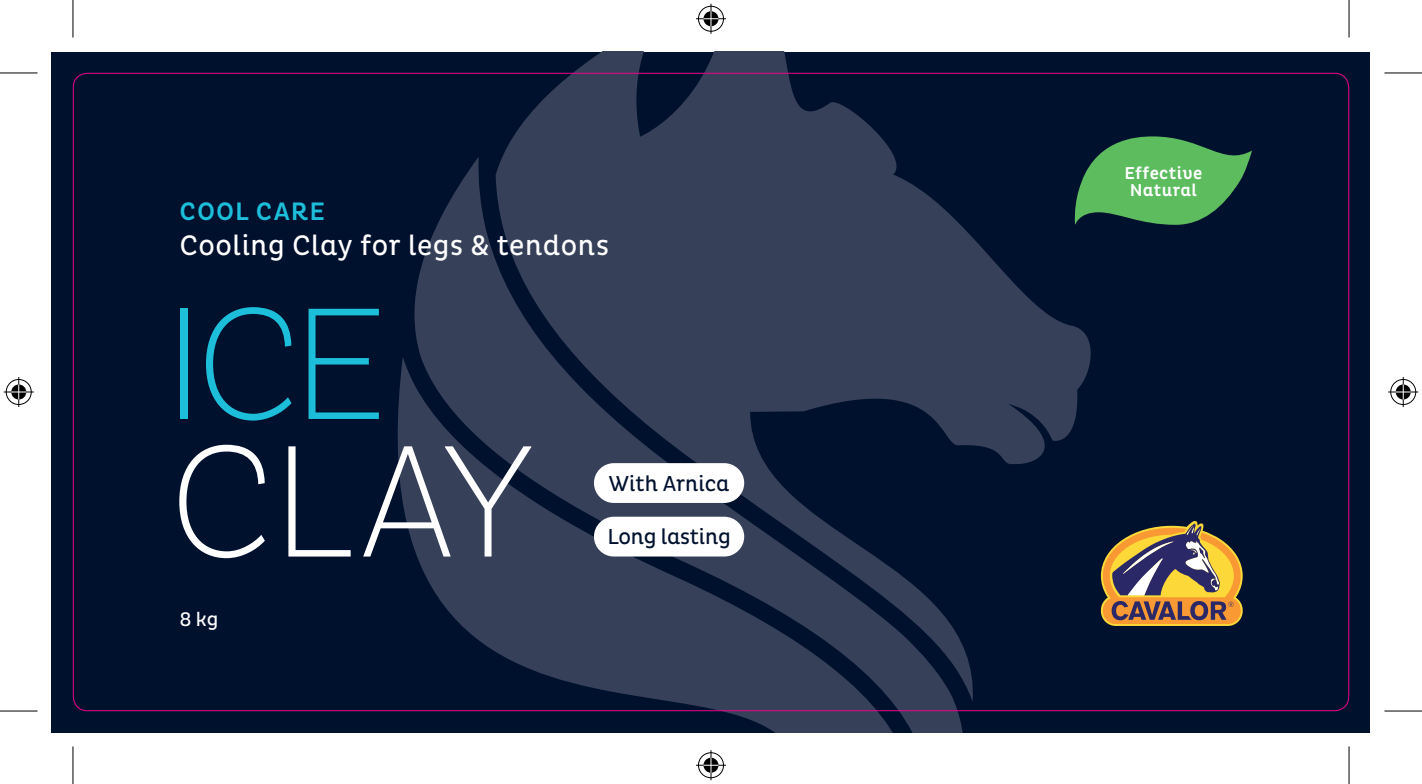
<style>
.page{position:relative;width:1422px;height:784px;background:#fff}
.page>*{position:absolute;margin:0;border:0;box-sizing:border-box;transform-origin:0 0}
.t1{font:200 condensed 162px "Pluto";color:#fff}
.t2{font:200 condensed 162px "Pluto";color:#1cbeda}
.t3{font:condensed 28.75px "Pluto";letter-spacing:.02em;color:#fff}
.t4{font:500 condensed 25.75px "Pluto";letter-spacing:.04em;color:#1cbeda}
.t5{font:condensed 22px "Pluto";letter-spacing:-.01em;color:#00112e}
.t6{font:20px "Pluto Cond";color:#fff}
.t7{font:500 17.5px/17.5px "Pluto Cond";letter-spacing:.02em;color:#fff;text-align:center}
</style>
<div class="page">
<div style="left:52px;top:52px;width:1318px;height:680px;background:#00112e"></div>
<svg style="left:343px;top:358px;width:62px;height:354px"></svg>
<svg style="left:495px;top:52px;width:604px;height:649px"></svg>
<svg style="left:405px;top:157px;width:560px;height:575px;fill:#364159"></svg>
<svg style="left:1100px;top:521px;width:142px;height:105px"></svg>
<svg style="left:1074px;top:136px;width:178px;height:89px"></svg>
<div style="left:594px;top:463px;width:150px;height:40px;background:#fff;border-radius:20px"></div>
<div style="left:594px;top:516px;width:150px;height:40px;background:#fff;border-radius:20px"></div>
<hr style="left:0;top:73px;width:38px;height:1px;background:#000">
<hr style="left:1384px;top:73px;width:37px;height:1px;background:#000">
<hr style="left:0;top:710px;width:38px;height:1px;background:#000">
<hr style="left:1384px;top:710px;width:37px;height:1px;background:#000">
<hr style="left:73px;top:0;width:1px;height:38px;background:#000">
<hr style="left:73px;top:746px;width:1px;height:38px;background:#000">
<hr style="left:1348px;top:0;width:1px;height:38px;background:#000">
<hr style="left:1348px;top:746px;width:1px;height:38px;background:#000">
<div style="left:697px;top:5px;width:28px;height:28px;border:3px solid #fff;border-radius:50%"></div>
<hr style="left:696px;top:17px;width:30px;height:3px;background:#fff">
<hr style="left:709px;top:4px;width:3px;height:30px;background:#fff">
<div style="left:702px;top:10px;width:18px;height:18px;border:3px solid #fff;border-radius:50%"></div>
<div style="left:698px;top:6px;width:26px;height:26px;border:1px solid #000;border-radius:50%"></div>
<hr style="left:696px;top:18px;width:30px;height:1px;background:#000">
<hr style="left:710px;top:4px;width:1px;height:30px;background:#000">
<svg style="left:703px;top:11px;width:15px;height:15px"></svg>
<div style="left:697px;top:751px;width:28px;height:28px;border:3px solid #fff;border-radius:50%"></div>
<hr style="left:696px;top:763px;width:30px;height:3px;background:#fff">
<hr style="left:709px;top:750px;width:3px;height:30px;background:#fff">
<div style="left:702px;top:756px;width:18px;height:18px;border:3px solid #fff;border-radius:50%"></div>
<div style="left:698px;top:752px;width:26px;height:26px;border:1px solid #000;border-radius:50%"></div>
<hr style="left:696px;top:764px;width:30px;height:1px;background:#000">
<hr style="left:710px;top:750px;width:1px;height:30px;background:#000">
<svg style="left:703px;top:757px;width:15px;height:15px"></svg>
<div style="left:5px;top:378px;width:28px;height:28px;border:3px solid #fff;border-radius:50%"></div>
<hr style="left:4px;top:390px;width:30px;height:3px;background:#fff">
<hr style="left:17px;top:377px;width:3px;height:30px;background:#fff">
<div style="left:10px;top:383px;width:18px;height:18px;border:3px solid #fff;border-radius:50%"></div>
<div style="left:6px;top:379px;width:26px;height:26px;border:1px solid #000;border-radius:50%"></div>
<hr style="left:4px;top:391px;width:30px;height:1px;background:#000">
<hr style="left:18px;top:377px;width:1px;height:30px;background:#000">
<svg style="left:11px;top:384px;width:15px;height:15px"></svg>
<div style="left:1389px;top:378px;width:28px;height:28px;border:3px solid #fff;border-radius:50%"></div>
<hr style="left:1388px;top:390px;width:30px;height:3px;background:#fff">
<hr style="left:1401px;top:377px;width:3px;height:30px;background:#fff">
<div style="left:1394px;top:383px;width:18px;height:18px;border:3px solid #fff;border-radius:50%"></div>
<div style="left:1390px;top:379px;width:26px;height:26px;border:1px solid #000;border-radius:50%"></div>
<hr style="left:1388px;top:391px;width:30px;height:1px;background:#000">
<hr style="left:1402px;top:377px;width:1px;height:30px;background:#000">
<svg style="left:1395px;top:384px;width:15px;height:15px"></svg>
<p class="t4" style="left:180px;top:197px;width:147px">COOL CARE</p>
<p class="t3" style="left:179px;top:228px;width:431px">Cooling Clay for legs &amp; tendons</p>
<h1 class="t2" style="left:162px;top:272px;width:229px">ICE</h1>
<h1 class="t1" style="left:168px;top:409px;width:368px">CLAY</h1>
<p class="t6" style="left:179px;top:608px;width:40px">8 kg</p>
<p class="t5" style="left:608px;top:471px;width:123px">With Arnica</p>
<p class="t5" style="left:607px;top:524px;width:125px">Long lasting</p>
<p class="t7" style="left:1124px;top:164px;width:79px">Effective<br>Natural</p>
</div>
